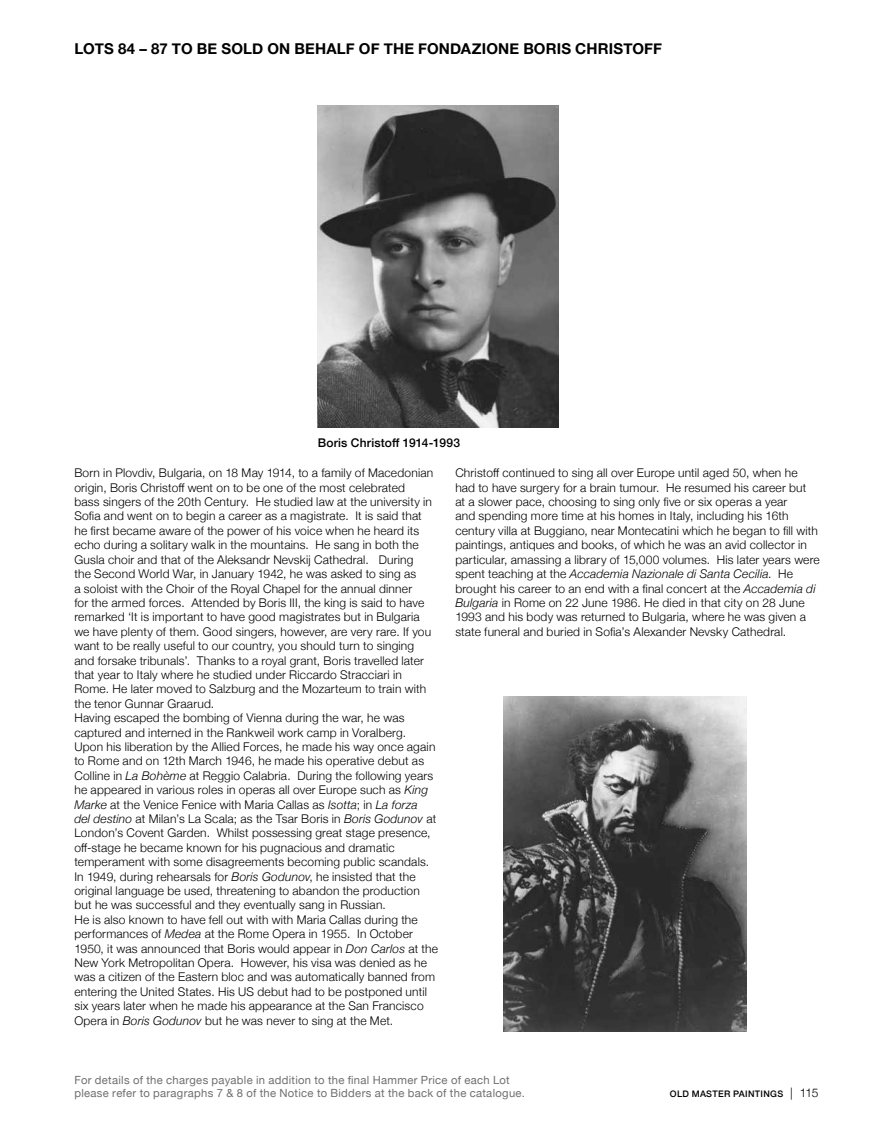
<style>
.page{position:relative;width:893px;height:1127px;background:#fff}
.page>*{position:absolute;margin:0;border:0;box-sizing:border-box;transform-origin:0 0}
.t1{font:700 15px "Helvetica Neue";letter-spacing:.01em;color:#000}
.t2{font:300 12px/14.4px "Helvetica Neue";letter-spacing:.015em;color:#000}
.t3{font:500 12px "Helvetica Neue";letter-spacing:.015em;color:#000}
.t4{font:11.25px/12.8px "Helvetica Neue";letter-spacing:.025em;color:#6f6f6f}
.t5{font:500 9px "Helvetica Neue";letter-spacing:.035em;color:#000}
.s1{font-style:italic}
.s2{font-weight:300;font-size:12px}
</style>
<div class="page">
<img style="left:504px;top:696px;width:242px;height:335px">
<img style="left:317px;top:106px;width:241px;height:322px">
<p class="t1" style="left:74px;top:37px;width:589px">LOTS 84 – 87 TO BE SOLD ON BEHALF OF THE FONDAZIONE BORIS CHRISTOFF</p>
<p class="t3" style="left:318px;top:433px;width:144px">Boris Christoff 1914-1993</p>
<p class="t2" style="left:74px;top:465px;width:365px">Born in Plovdiv, Bulgaria, on 18 May 1914, to a family of Macedonian origin, Boris Christoff went on to be one of the most celebrated<br>bass singers of the 20th Century. He studied law at the university in Sofia and went on to begin a career as a magistrate. It is said that<br>he first became aware of the power of his voice when he heard its echo during a solitary walk in the mountains. He sang in both the Gusla choir and that of the Aleksandr Nevskij Cathedral. During<br>the Second World War, in January 1942, he was asked to sing as<br>a soloist with the Choir of the Royal Chapel for the annual dinner<br>for the armed forces. Attended by Boris III, the king is said to have remarked ‘It is important to have good magistrates but in Bulgaria<br>we have plenty of them. Good singers, however, are very rare. If you want to be really useful to our country, you should turn to singing<br>and forsake tribunals’. Thanks to a royal grant, Boris travelled later that year to Italy where he studied under Riccardo Stracciari in Rome. He later moved to Salzburg and the Mozarteum to train with the tenor Gunnar Graarud.<br>Having escaped the bombing of Vienna during the war, he was captured and interned in the Rankweil work camp in Voralberg.<br>Upon his liberation by the Allied Forces, he made his way once again to Rome and on 12th March 1946, he made his operative debut as Colline in <span class="s1">La Bohème</span> at Reggio Calabria. During the following years he appeared in various roles in operas all over Europe such as <span class="s1">King Marke</span> at the Venice Fenice with Maria Callas as <span class="s1">Isotta</span>; in <span class="s1">La forza<br>del destino</span> at Milan’s La Scala; as the Tsar Boris in <span class="s1">Boris Godunov</span> at London’s Covent Garden. Whilst possessing great stage presence, off-stage he became known for his pugnacious and dramatic temperament with some disagreements becoming public scandals.<br>In 1949, during rehearsals for <span class="s1">Boris Godunov</span>, he insisted that the original language be used, threatening to abandon the production but he was successful and they eventually sang in Russian.<br>He is also known to have fell out with with Maria Callas during the performances of <span class="s1">Medea</span> at the Rome Opera in 1955. In October 1950, it was announced that Boris would appear in <span class="s1">Don Carlos</span> at the New York Metropolitan Opera. However, his visa was denied as he was a citizen of the Eastern bloc and was automatically banned from entering the United States. His US debut had to be postponed until six years later when he made his appearance at the San Francisco Opera in <span class="s1">Boris Godunov</span> but he was never to sing at the Met.</p>
<p class="t2" style="left:455px;top:465px;width:366px">Christoff continued to sing all over Europe until aged 50, when he had to have surgery for a brain tumour. He resumed his career but<br>at a slower pace, choosing to sing only five or six operas a year<br>and spending more time at his homes in Italy, including his 16th century villa at Buggiano, near Montecatini which he began to fill with paintings, antiques and books, of which he was an avid collector in particular, amassing a library of 15,000 volumes. His later years were spent teaching at the <span class="s1">Accademia Nazionale di Santa Cecilia</span>. He brought his career to an end with a final concert at the <span class="s1">Accademia di Bulgaria</span> in Rome on 22 June 1986. He died in that city on 28 June 1993 and his body was returned to Bulgaria, where he was given a state funeral and buried in Sofia’s Alexander Nevsky Cathedral.</p>
<p class="t4" style="left:74px;top:1075px;width:452px">For details of the charges payable in addition to the final Hammer Price of each Lot please refer to paragraphs 7 &amp; 8 of the Notice to Bidders at the back of the catalogue.</p>
<p class="t5" style="left:670px;top:1087px;width:150px">OLD MASTER PAINTINGS <span class="s2">| 115</span></p>
</div>
